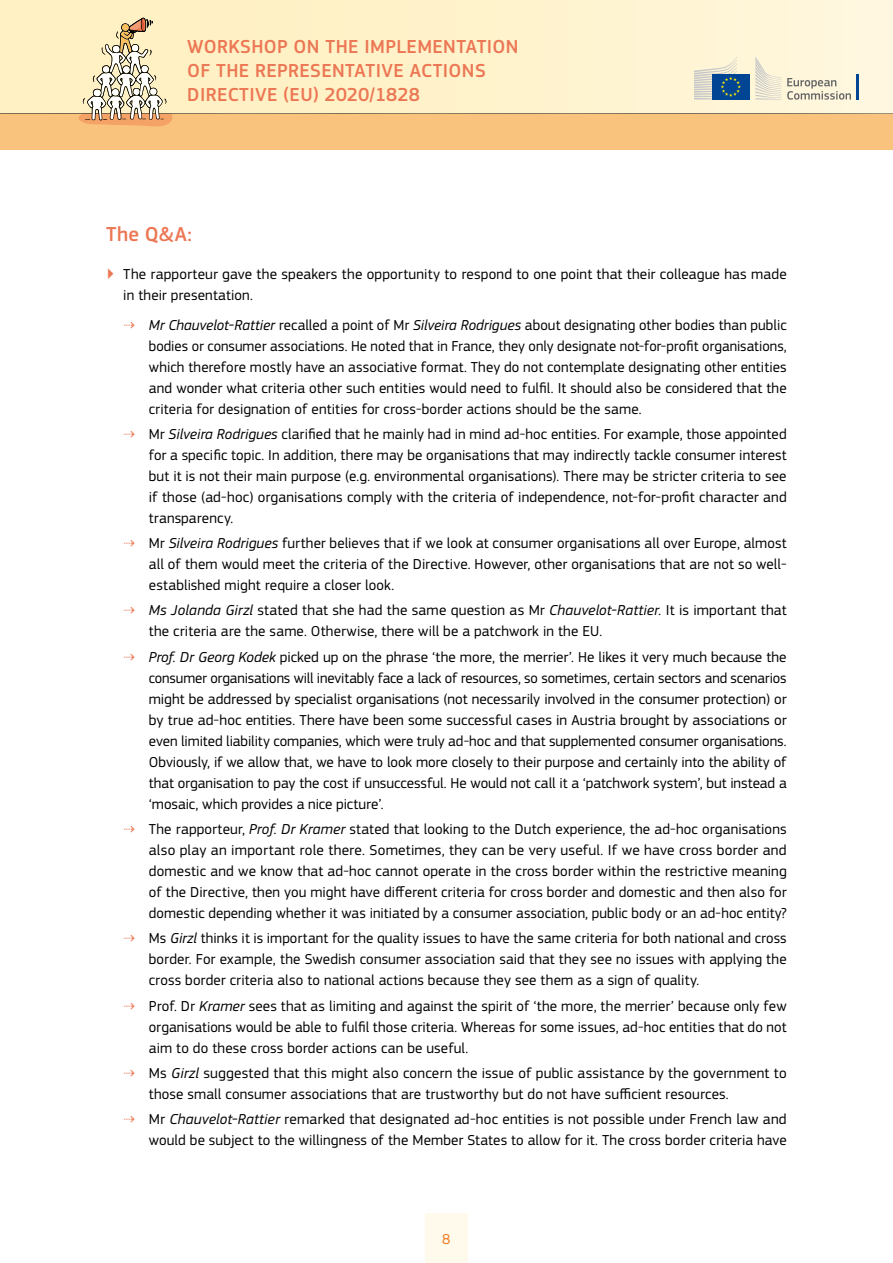
<style>
.page{position:relative;width:893px;height:1263px;background:#fff}
.page>*{position:absolute;margin:0;border:0;box-sizing:border-box;transform-origin:0 0}
.H0{font:500 21px "EC Square Sans Pro";color:#ec7754}
.t1{font:500 19.65px/24px "EC Square Sans Pro";letter-spacing:.02em;color:#ec7754}
.t2{font:15px/21px "EC Square Sans Pro";letter-spacing:.01em;color:#000;text-align:justify}
.t3{font:15px "EC Square Sans Pro";color:#ee8027}
.s1{color:#ec7754}
.s2{font-style:italic}
</style>
<div class="page">
<div style="left:425px;top:1213px;width:43px;height:50px;background:#fffaec"></div>
<div style="left:0;top:0;width:893px;height:150px;background:linear-gradient(to right,#fff0be,#fff6dc)"></div>
<svg style="left:0;top:17px;width:893px;height:133px;background:#f7e0b4"></svg>
<h2 class="t1" style="left:187px;top:35px;width:333px">WORKSHOP ON THE IMPLEMENTATION<br>OF THE REPRESENTATIVE ACTIONS<br>DIRECTIVE (EU) 2020/1828</h2>
<h2 class="H0" style="left:106px;top:222px;width:87px">The Q&amp;A:</h2>
<p class="t2" style="left:123px;top:264px;width:665px;text-indent:-17px"><span class="s1">▶</span> The rapporteur gave the speakers the opportunity to respond to one point that their colleague has made in their presentation.</p>
<p class="t2" style="left:149px;top:314px;width:639px;text-indent:-26px"><span class="s1">⇢</span> <span class="s2">Mr Chauvelot-Rattier</span> recalled a point of Mr <span class="s2">Silveira Rodrigues</span> about designating other bodies than public bodies or consumer associations. He noted that in France, they only designate not-for-profit organisations, which therefore mostly have an associative format. They do not contemplate designating other entities and wonder what criteria other such entities would need to fulfil. It should also be considered that the criteria for designation of entities for cross-border actions should be the same.</p>
<p class="t2" style="left:149px;top:424px;width:639px;text-indent:-26px"><span class="s1">⇢</span> Mr <span class="s2">Silveira Rodrigues</span> clarified that he mainly had in mind ad-hoc entities. For example, those appointed for a specific topic. In addition, there may be organisations that may indirectly tackle consumer interest but it is not their main purpose (e.g. environmental organisations). There may be stricter criteria to see if those (ad-hoc) organisations comply with the criteria of independence, not-for-profit character and transparency.</p>
<p class="t2" style="left:149px;top:533px;width:639px;text-indent:-26px"><span class="s1">⇢</span> Mr <span class="s2">Silveira Rodrigues</span> further believes that if we look at consumer organisations all over Europe, almost all of them would meet the criteria of the Directive. However, other organisations that are not so well&shy;established might require a closer look.</p>
<p class="t2" style="left:149px;top:600px;width:639px;text-indent:-26px"><span class="s1">⇢</span> <span class="s2">Ms Jolanda Girzl</span> stated that she had the same question as Mr <span class="s2">Chauvelot-Rattier.</span> It is important that the criteria are the same. Otherwise, there will be a patchwork in the EU.</p>
<p class="t2" style="left:149px;top:646px;width:639px;text-indent:-26px"><span class="s1">⇢</span> <span class="s2">Prof. Dr Georg Kodek</span> picked up on the phrase ‘the more, the merrier’. He likes it very much because the consumer organisations will inevitably face a lack of resources, so sometimes, certain sectors and scenarios might be addressed by specialist organisations (not necessarily involved in the consumer protection) or by true ad-hoc entities. There have been some successful cases in Austria brought by associations or even limited liability companies, which were truly ad-hoc and that supplemented consumer organisations.<br>Obviously, if we allow that, we have to look more closely to their purpose and certainly into the ability of that organisation to pay the cost if unsuccessful. He would not call it a ‘patchwork system’, but instead a ‘mosaic, which provides a nice picture’.</p>
<p class="t2" style="left:149px;top:819px;width:639px;text-indent:-26px"><span class="s1">⇢</span> The rapporteur, <span class="s2">Prof. Dr Kramer</span> stated that looking to the Dutch experience, the ad-hoc organisations also play an important role there. Sometimes, they can be very useful. If we have cross border and domestic and we know that ad-hoc cannot operate in the cross border within the restrictive meaning of the Directive, then you might have different criteria for cross border and domestic and then also for domestic depending whether it was initiated by a consumer association, public body or an ad-hoc entity?</p>
<p class="t2" style="left:149px;top:928px;width:639px;text-indent:-26px"><span class="s1">⇢</span> Ms <span class="s2">Girzl</span> thinks it is important for the quality issues to have the same criteria for both national and cross border. For example, the Swedish consumer association said that they see no issues with applying the cross border criteria also to national actions because they see them as a sign of quality.</p>
<p class="t2" style="left:149px;top:995px;width:639px;text-indent:-26px"><span class="s1">⇢</span> Prof. Dr <span class="s2">Kramer</span> sees that as limiting and against the spirit of ‘the more, the merrier’ because only few organisations would be able to fulfil those criteria. Whereas for some issues, ad-hoc entities that do not aim to do these cross border actions can be useful.</p>
<p class="t2" style="left:149px;top:1062px;width:639px;text-indent:-26px"><span class="s1">⇢</span> Ms <span class="s2">Girzl</span> suggested that this might also concern the issue of public assistance by the government to those small consumer associations that are trustworthy but do not have sufficient resources.</p>
<p class="t2" style="left:123px;top:1109px;width:665px;text-align:right"><span class="s1">⇢</span> Mr <span class="s2">Chauvelot-Rattier</span> remarked that designated ad-hoc entities is not possible under French law and would be subject to the willingness of the Member States to allow for it. The cross border criteria have</p>
<p class="t3" style="left:442px;top:1230px;width:10px">8</p>
</div>
